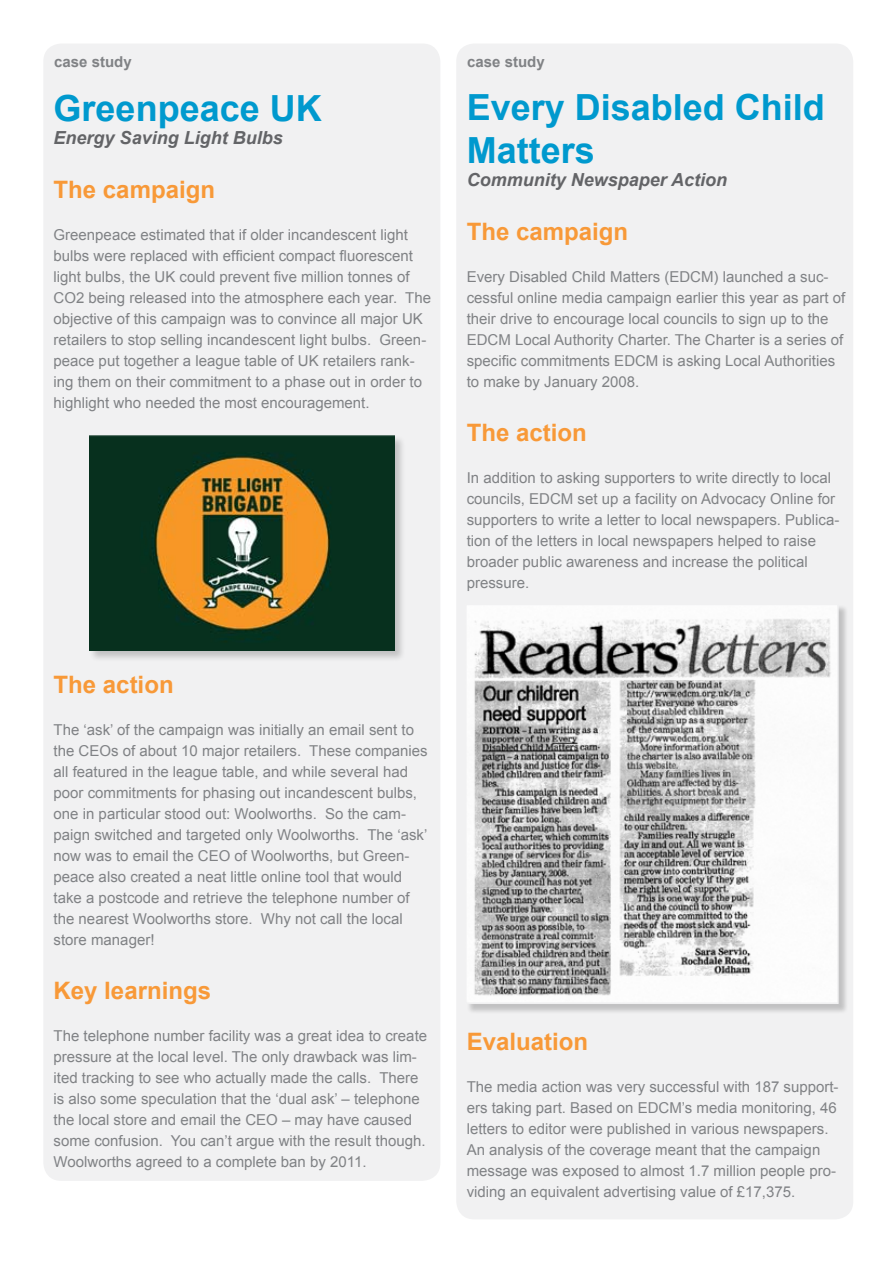
<style>
.page{position:relative;width:893px;height:1263px;background:#fff}
.page>*{position:absolute;margin:0;border:0;box-sizing:border-box;transform-origin:0 0}
.t1{font:700 36px/43.2px "Arial";color:#0099ce}
.t2{font:700 24px "Arial";color:#f89938}
.t3{font:italic 700 18px "Arial";color:#636467}
.t4{font:15px/21px "Arial";color:#808285}
.t5{font:700 15px "Arial";color:#808285}
</style>
<div class="page">
<div style="left:43px;top:44px;width:397px;height:1137px;background:#f1f1f2;border-radius:18px"></div>
<div style="left:456px;top:44px;width:397px;height:1175px;background:#f1f1f2;border-radius:18px"></div>
<div style="left:466px;top:605px;width:389px;height:415px;background:#000;opacity:.2"></div>
<img style="left:468px;top:607px;width:368px;height:394px">
<div style="left:465px;top:604px;width:374px;height:400px;border:2px solid #f1f1f2"></div>
<div style="left:88px;top:434px;width:322px;height:233px;background:#000;opacity:.2"></div>
<img style="left:89px;top:435px;width:305px;height:216px">
<p class="t5" style="left:54px;top:53px;width:79px">case study</p>
<p class="t5" style="left:467px;top:53px;width:79px">case study</p>
<h1 class="t1" style="left:54px;top:87px;width:270px">Greenpeace UK</h1>
<p class="t3" style="left:54px;top:127px;width:231px">Energy Saving Light Bulbs</p>
<h2 class="t2" style="left:54px;top:176px;width:163px">The campaign</h2>
<p class="t4" style="left:54px;top:224px;width:379px">Greenpeace estimated that if older incandescent light bulbs were replaced with efficient compact fluorescent light bulbs, the UK could prevent five million tonnes of CO2 being released into the atmosphere each year. The objective of this campaign was to convince all major UK retailers to stop selling incandescent light bulbs. Green&shy;peace put together a league table of UK retailers rank&shy;ing them on their commitment to a phase out in order to highlight who needed the most encouragement.</p>
<h2 class="t2" style="left:54px;top:671px;width:122px">The action</h2>
<p class="t4" style="left:54px;top:719px;width:376px">The ‘ask’ of the campaign was initially an email sent to the CEOs of about 10 major retailers. These companies all featured in the league table, and while several had poor commitments for phasing out incandescent bulbs, one in particular stood out: Woolworths. So the cam&shy;paign switched and targeted only Woolworths. The ‘ask’ now was to email the CEO of Woolworths, but Green&shy;peace also created a neat little online tool that would take a postcode and retrieve the telephone number of the nearest Woolworths store. Why not call the local store manager!</p>
<h2 class="t2" style="left:54px;top:977px;width:159px">Key learnings</h2>
<p class="t4" style="left:54px;top:1025px;width:375px">The telephone number facility was a great idea to create pressure at the local level. The only drawback was lim&shy;ited tracking to see who actually made the calls. There is also some speculation that the ‘dual ask’ – telephone the local store and email the CEO – may have caused some confusion. You can’t argue with the result though.<br>Woolworths agreed to a complete ban by 2011.</p>
<h1 class="t1" style="left:467px;top:86px;width:360px">Every Disabled Child<br>Matters</h1>
<p class="t3" style="left:467px;top:169px;width:262px">Community Newspaper Action</p>
<h2 class="t2" style="left:467px;top:218px;width:163px">The campaign</h2>
<p class="t4" style="left:467px;top:266px;width:380px">Every Disabled Child Matters (EDCM) launched a suc&shy;cessful online media campaign earlier this year as part of their drive to encourage local councils to sign up to the EDCM Local Authority Charter. The Charter is a series of specific commitments EDCM is asking Local Authorities to make by January 2008.</p>
<h2 class="t2" style="left:467px;top:419px;width:122px">The action</h2>
<p class="t4" style="left:467px;top:467px;width:374px">In addition to asking supporters to write directly to local councils, EDCM set up a facility on Advocacy Online for supporters to write a letter to local newspapers. Publica&shy;tion of the letters in local newspapers helped to raise broader public awareness and increase the political pressure.</p>
<h2 class="t2" style="left:467px;top:1028px;width:123px">Evaluation</h2>
<p class="t4" style="left:467px;top:1076px;width:373px">The media action was very successful with 187 support&shy;ers taking part. Based on EDCM’s media monitoring, 46 letters to editor were published in various newspapers.<br>An analysis of the coverage meant that the campaign message was exposed to almost 1.7 million people pro&shy;viding an equivalent advertising value of £17,375.</p>
</div>
